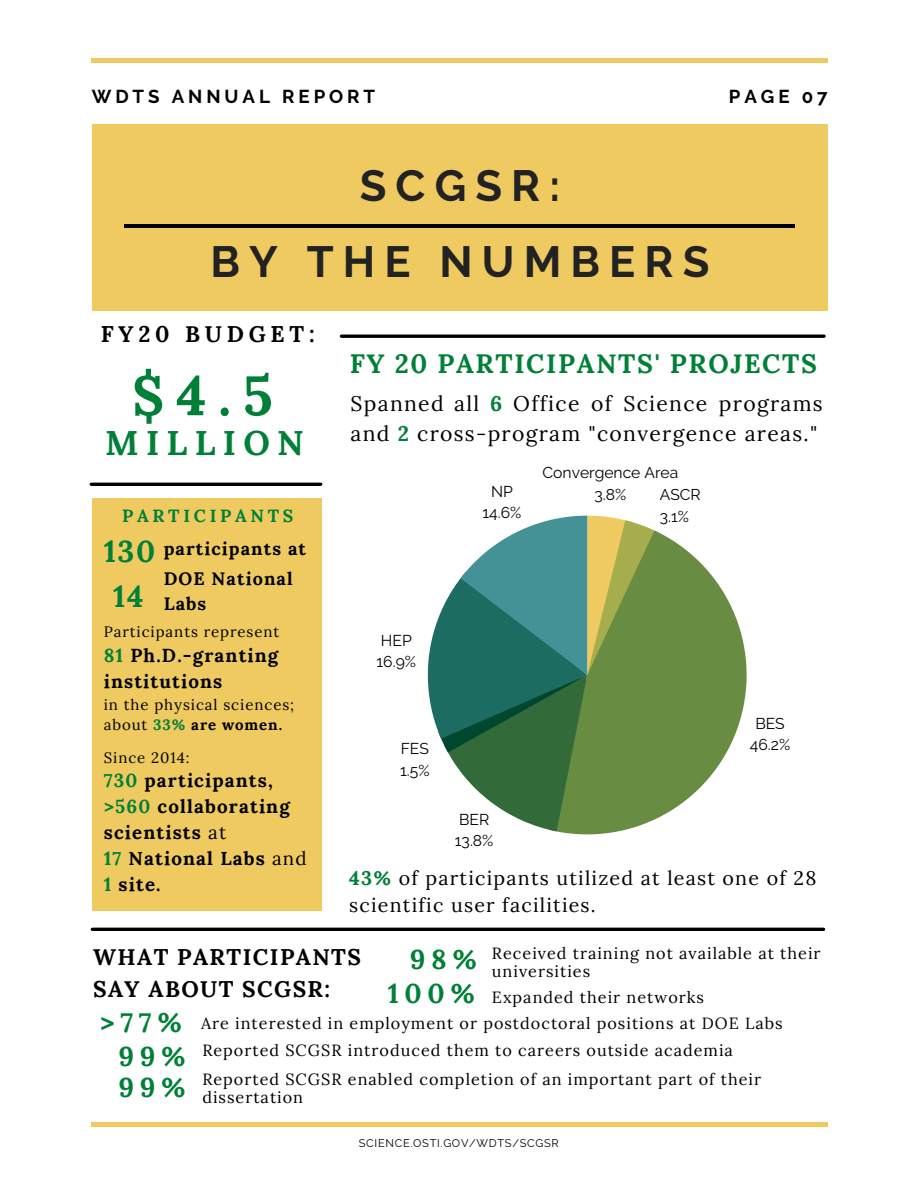
<style>
.page{position:relative;width:918px;height:1188px;background:#fff}
.page>*{position:absolute;margin:0;border:0;box-sizing:border-box;transform-origin:0 0}
.t1{font:700 55.5px "Lora";color:#008037}
.t2{font:700 43.65px "Raleway";letter-spacing:.21em;color:#222}
.t3{font:700 34.5px "Lora";letter-spacing:.21em;color:#008037}
.t4{font:700 30.15px "Lora";color:#008037}
.t5{font:700 27.15px "Lora";letter-spacing:.21em;color:#008037}
.t6{font:700 26.55px "Lora";letter-spacing:.06em;color:#008037}
.t7{font:700 22.65px/32.7px "Lora";letter-spacing:.06em;color:#000}
.t8{font:700 22.65px "Lora";letter-spacing:.21em;color:#000}
.t9{font:21.15px/29.2px "Lora";letter-spacing:.06em;color:#000}
.t10{font:19.65px/27px "Lora";letter-spacing:.06em;color:#000}
.t11{font:700 18.75px/26px "Lora";letter-spacing:.06em;color:#000}
.t12{font:700 18.6px "Raleway";letter-spacing:.21em;color:#000}
.t13{font:700 18px/24.8px "Lora";letter-spacing:.06em;color:#000}
.t14{font:700 17.55px "Lora";letter-spacing:.21em;color:#008037}
.t15{font:16.2px/18px "Lora";letter-spacing:.06em;color:#000}
.t16{font:15.6px "Raleway";color:#000}
.t17{font:15px/20.5px "Lora";letter-spacing:.06em;color:#000}
.t18{font:11.1px "Raleway";letter-spacing:.06em;color:#000}
.s1{color:#008037}
.s2{font-weight:700;color:#008037}
.s3{font-weight:700}
.s4{font-weight:400}
</style>
<div class="page">
<hr style="left:91px;top:59px;width:736px;height:3px;background:#eeca60">
<hr style="left:91px;top:1123px;width:736px;height:3px;background:#eeca60">
<div style="left:92px;top:125px;width:736px;height:185px;background:#eeca60"></div>
<hr style="left:124px;top:224px;width:671px;height:4px;background:#000">
<hr style="left:91px;top:483px;width:230px;height:3px;background:#000">
<div style="left:92px;top:498px;width:229px;height:413px;background:#eeca60"></div>
<svg style="left:555px;top:534px;width:192px;height:300px;fill:#688d42"></svg>
<svg style="left:428px;top:516px;width:234px;height:315px"></svg>
<hr style="left:341px;top:335px;width:483px;height:3px;background:#000">
<hr style="left:92px;top:928px;width:732px;height:3px;background:#000">
<p class="t12" style="left:92px;top:85px;width:285px">WDTS ANNUAL REPORT</p>
<p class="t12" style="left:729px;top:85px;width:100px">PAGE 07</p>
<p class="t2" style="left:360px;top:160px;width:202px">SCGSR:</p>
<p class="t2" style="left:210px;top:236px;width:501px">BY THE NUMBERS</p>
<p class="t8" style="left:101px;top:320px;width:215px">FY20 BUDGET:</p>
<p class="t1" style="left:132px;top:359px;width:142px">$4.5</p>
<p class="t3" style="left:105px;top:421px;width:200px">MILLION</p>
<p class="t14" style="left:122px;top:504px;width:173px">PARTICIPANTS</p>
<p class="t4" style="left:104px;top:532px;width:53px">130</p>
<p class="t4" style="left:113px;top:577px;width:32px">14</p>
<p class="t13" style="left:164px;top:536px;width:144px">participants at</p>
<p class="t13" style="left:164px;top:566px;width:131px">DOE National<br>Labs</p>
<p class="t17" style="left:104px;top:621px;width:177px">Participants represent</p>
<p class="t11" style="left:104px;top:642px;width:176px"><span class="s1">81</span> Ph.D.-granting institutions</p>
<p class="t17" style="left:104px;top:694px;width:192px">in the physical sciences; about <span class="s2">33%</span> <span class="s3">are women.</span></p>
<p class="t17" style="left:104px;top:747px;width:87px">Since 2014:</p>
<p class="t11" style="left:104px;top:768px;width:171px"><span class="s1">730</span> participants,</p>
<p class="t11" style="left:104px;top:794px;width:188px"><span class="s1">&gt;560</span> collaborating scientists <span class="s4">at</span></p>
<p class="t11" style="left:104px;top:845px;width:204px"><span class="s1">17</span> National Labs <span class="s4">and</span></p>
<p class="t11" style="left:104px;top:871px;width:58px"><span class="s1">1</span> site.</p>
<p class="t6" style="left:350px;top:347px;width:469px">FY 20 PARTICIPANTS' PROJECTS</p>
<p class="t9" style="left:351px;top:389px;width:474px">Spanned all <span class="s2">6</span> Office of Science programs and <span class="s2">2</span> cross-program "convergence areas."</p>
<p class="t16" style="left:491px;top:482px;width:23px">NP</p>
<p class="t16" style="left:483px;top:503px;width:40px">14.6%</p>
<p class="t16" style="left:542px;top:464px;width:137px">Convergence Area</p>
<p class="t16" style="left:595px;top:485px;width:33px">3.8%</p>
<p class="t16" style="left:660px;top:486px;width:42px">ASCR</p>
<p class="t16" style="left:660px;top:507px;width:31px">3.1%</p>
<p class="t16" style="left:381px;top:631px;width:32px">HEP</p>
<p class="t16" style="left:377px;top:653px;width:41px">16.9%</p>
<p class="t16" style="left:401px;top:740px;width:30px">FES</p>
<p class="t16" style="left:400px;top:761px;width:31px">1.5%</p>
<p class="t16" style="left:459px;top:810px;width:32px">BER</p>
<p class="t16" style="left:455px;top:831px;width:40px">13.8%</p>
<p class="t16" style="left:755px;top:714px;width:31px">BES</p>
<p class="t16" style="left:750px;top:735px;width:42px">46.2%</p>
<p class="t10" style="left:349px;top:865px;width:469px"><span class="s2">43%</span> of participants utilized at least one of 28 scientific user facilities.</p>
<p class="t7" style="left:93px;top:940px;width:269px">WHAT PARTICIPANTS<br>SAY ABOUT SCGSR:</p>
<p class="t15" style="left:492px;top:944px;width:330px">Received training not available at their universities</p>
<p class="t5" style="left:410px;top:942px;width:69px">98%</p>
<p class="t5" style="left:388px;top:976px;width:89px">100%</p>
<p class="t15" style="left:492px;top:988px;width:214px">Expanded their networks</p>
<p class="t15" style="left:202px;top:1041px;width:532px">Reported SCGSR introduced them to careers outside academia</p>
<p class="t15" style="left:202px;top:1070px;width:560px">Reported SCGSR enabled completion of an important part of their dissertation</p>
<p class="t5" style="left:100px;top:1005px;width:84px">&gt;77%</p>
<p class="t5" style="left:118px;top:1039px;width:69px">99%</p>
<p class="t5" style="left:118px;top:1070px;width:69px">99%</p>
<p class="t15" style="left:201px;top:1014px;width:583px">Are interested in employment or postdoctoral positions at DOE Labs</p>
<p class="t18" style="left:359px;top:1137px;width:201px">SCIENCE.OSTI.GOV/WDTS/SCGSR</p>
</div>
